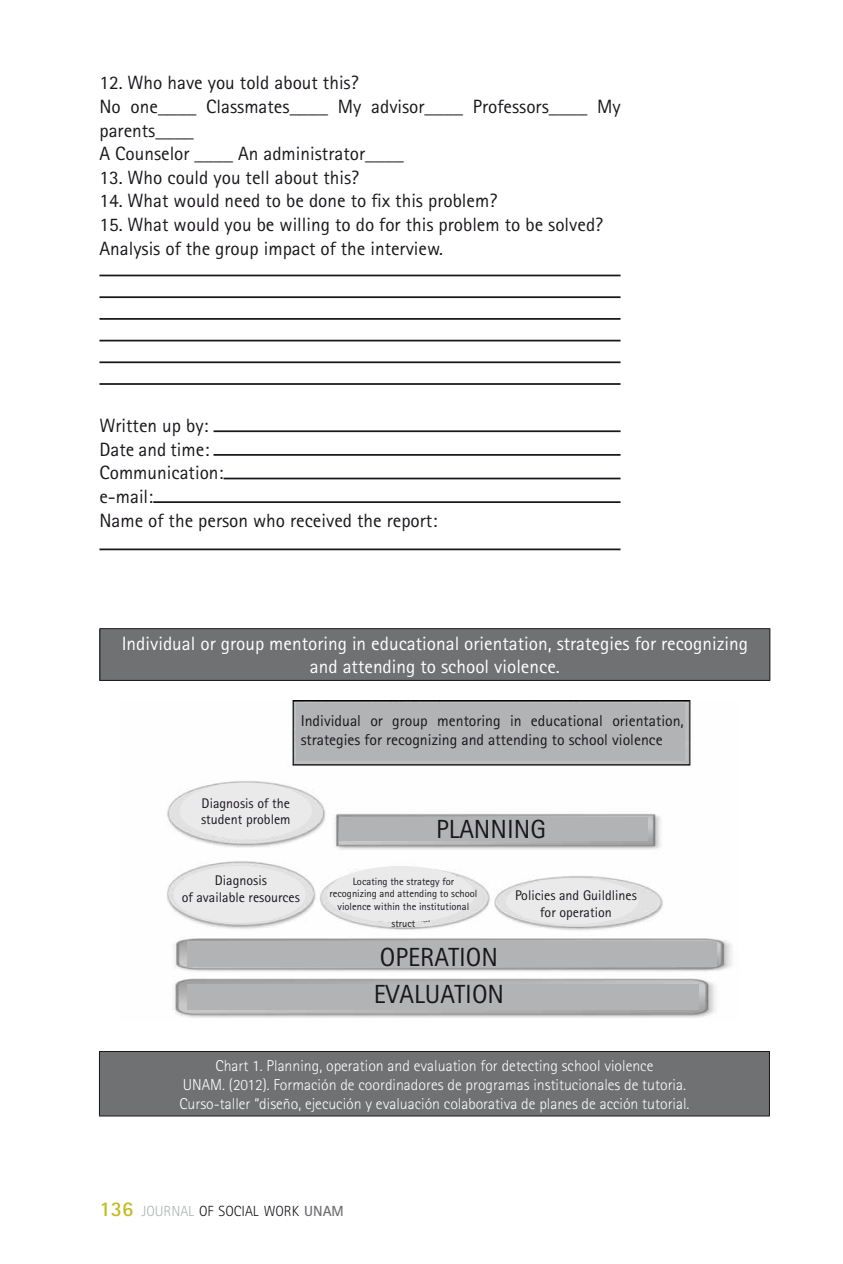
<style>
.page{position:relative;width:843px;height:1264px;background:#fff}
.page>*{position:absolute;margin:0;border:0;box-sizing:border-box;transform-origin:0 0}
.t1{font:26.25px/36.4px "Rotis Sans Serif";color:#1a171c}
.t2{font:19.25px/23.6px "Rotis Sans Serif";color:#1a171c}
.t3{font:19.25px/23.1px "Rotis Sans Serif";color:#fff;text-align:center}
.t4{font:300 15.75px/19.2px "Rotis Sans Serif";color:#fff;text-align:center}
.t5{font:15.75px/18.9px "Rotis Sans Serif";color:#1a171c}
.t6{font:300 14.7px "Rotis Sans Serif";color:#1a171c}
.t7{font:14px/16.8px "Rotis Sans Serif";color:#1a171c;text-align:center}
.t8{font:10.5px/12.6px "Rotis Sans Serif";color:#1a171c;text-align:center}
.s1{font-weight:700;font-size:21px;color:#c4ba1e}
.s2{color:#b1b3b4}
.s3{font-weight:700;color:#707173}
</style>
<div class="page">
<hr style="left:99px;top:275px;width:521px;height:1px;background:#1a171c">
<hr style="left:99px;top:296px;width:521px;height:2px;background:#1a171c">
<hr style="left:99px;top:318px;width:521px;height:2px;background:#1a171c">
<hr style="left:99px;top:340px;width:521px;height:1px;background:#1a171c">
<hr style="left:99px;top:361px;width:521px;height:2px;background:#1a171c">
<hr style="left:99px;top:383px;width:521px;height:2px;background:#1a171c">
<hr style="left:213px;top:430px;width:407px;height:2px;background:#1a171c">
<hr style="left:213px;top:454px;width:407px;height:2px;background:#1a171c">
<hr style="left:223px;top:478px;width:397px;height:1px;background:#1a171c">
<hr style="left:153px;top:501px;width:467px;height:2px;background:#1a171c">
<hr style="left:99px;top:548px;width:521px;height:2px;background:#1a171c">
<div style="left:100px;top:629px;width:670px;height:51px;background:#707173"></div>
<hr style="left:99px;top:628px;width:671px;height:1px;background:#1a171c">
<hr style="left:99px;top:629px;width:1px;height:51px;background:#1a171c">
<hr style="left:769px;top:629px;width:1px;height:51px;background:#1a171c">
<hr style="left:99px;top:680px;width:671px;height:1px;background:#1a171c">
<img style="left:167px;top:701px;width:565px;height:317px">
<div style="left:99px;top:1051px;width:670px;height:65px;background:#707173"></div>
<hr style="left:99px;top:1051px;width:671px;height:1px;background:#1a171c">
<hr style="left:99px;top:1052px;width:1px;height:63px;background:#1a171c">
<hr style="left:769px;top:1052px;width:1px;height:63px;background:#1a171c">
<hr style="left:99px;top:1115px;width:671px;height:1px;background:#1a171c">
<div style="left:180px;top:783px;width:132px;height:56px;background:#eaeaeb;border-radius:50%"></div>
<div style="left:173px;top:866px;width:133px;height:57px;background:#eaeaeb;border-radius:50%"></div>
<div style="left:506px;top:878px;width:132px;height:46px;background:#eaeaeb;border-radius:50%"></div>
<div style="left:327px;top:866px;width:147px;height:57px;background:#eaeaeb;border-radius:50%"></div>
<div style="left:338px;top:818px;width:309px;height:23px;background:#b1b3b4"></div>
<div style="left:296px;top:704px;width:389px;height:57px;background:#b1b3b4"></div>
<div style="left:187px;top:941px;width:529px;height:25px;background:#b1b3b4"></div>
<div style="left:187px;top:984px;width:512px;height:26px;background:#b1b3b4"></div>
<p class="t2" style="left:99px;top:71px;width:522px">12. Who have you told about this?<br>No one____ Classmates____ My advisor____ Professors____ My parents____<br>A Counselor ____ An administrator____</p>
<p class="t2" style="left:99px;top:165px;width:261px">13. Who could you tell about this?</p>
<p class="t2" style="left:99px;top:189px;width:399px">14. What would need to be done to fix this problem?</p>
<p class="t2" style="left:99px;top:213px;width:505px">15. What would you be willing to do for this problem to be solved?<br>Analysis of the group impact of the interview.</p>
<p class="t2" style="left:99px;top:414px;width:339px">Written up by:<br>Date and time:<br>Communication:<br>e-mail:<br>Name of the person who received the report:</p>
<p class="t3" style="left:122px;top:632px;width:628px">Individual or group mentoring in educational orientation, strategies for recognizing and attending to school violence.</p>
<p class="t5" style="left:301px;top:711px;width:384px">Individual or group mentoring in educational orientation, strategies for recognizing and attending to school violence</p>
<p class="t7" style="left:201px;top:794px;width:91px;text-align:left">Diagnosis of the student problem</p>
<h1 class="t1" style="left:436px;top:810px;width:27px">Planning</h1>
<p class="t7" style="left:182px;top:872px;width:120px">Diagnosis<br>of available resources</p>
<p class="t8" style="left:329px;top:875px;width:149px">Locating the strategy for recognizing and attending to school violence within the institutional</p>
<p class="t8" style="left:391px;top:917px;width:25px">struct</p>
<h1 class="t1" style="left:374px;top:939px;width:35px">Operation<br>Evaluation</h1>
<p class="t7" style="left:515px;top:887px;width:123px">Policies and Guildlines for operation</p>
<p class="t4" style="left:179px;top:1055px;width:511px">Chart 1. Planning, operation and evaluation for detecting school violence<br>UNAM. (2012). Formación de coordinadores de programas institucionales de tutoria.<br>Curso-taller “diseño, ejecución y evaluación colaborativa de planes de acción tutorial.</p>
<p class="t6" style="left:99px;top:1203px;width:246px"><span class="s1">136</span> <span class="s2">JOURNAL</span> OF SOCIAL WORK <span class="s3">UNAM</span></p>
</div>
